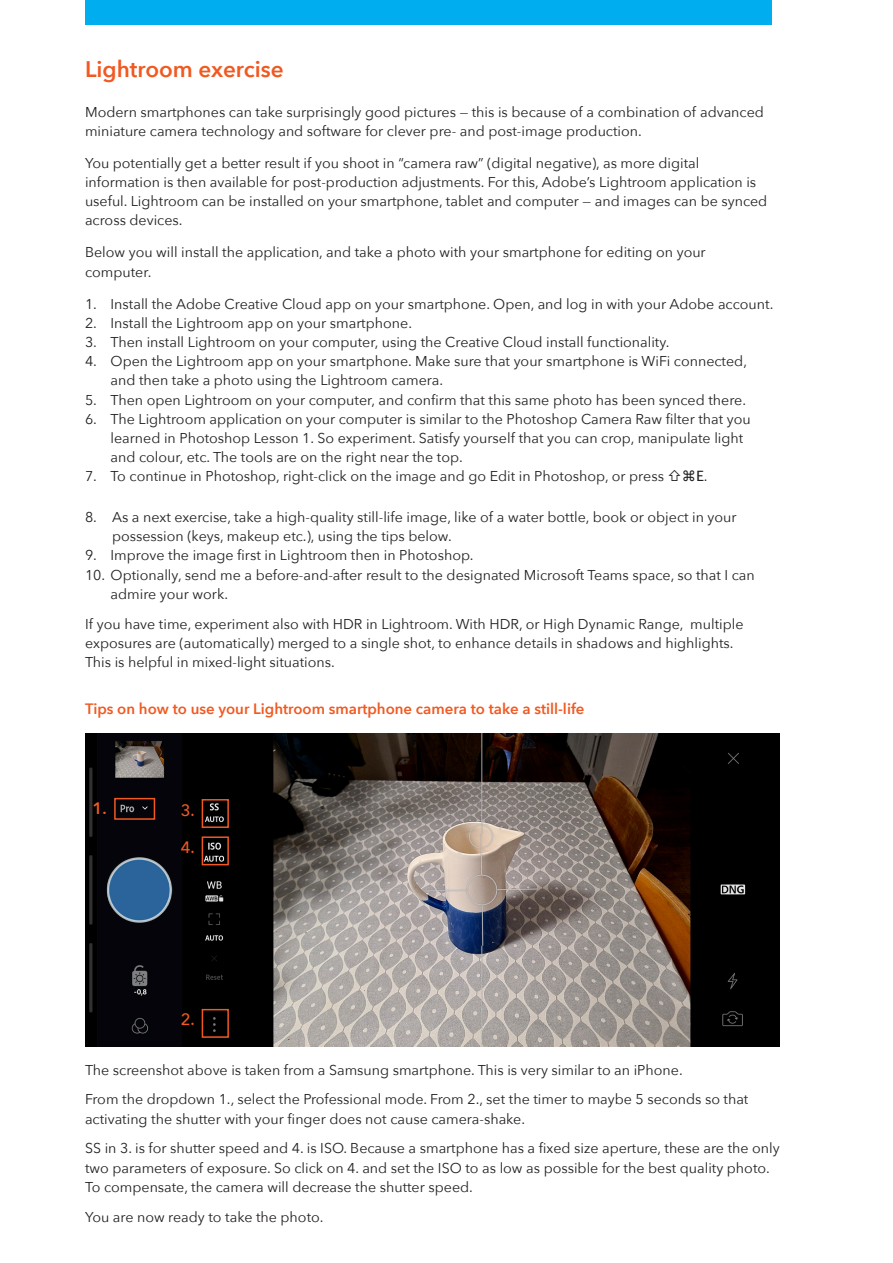
<style>
.page{position:relative;width:893px;height:1263px;background:#fff}
.page>*{position:absolute;margin:0;border:0;box-sizing:border-box;transform-origin:0 0}
.t1{font:600 22.5px "Avenir Next";color:#f15921}
.t2{font:500 16.5px "Avenir Next";color:#f15921}
.t3{font:600 16.5px "Avenir Next";color:#f15921}
.t4{font:600 15px "Avenir Next";color:#f15921}
.t5{font:14.25px/19.2px "Avenir Next";color:#231f20}
.s1{font-family:"Lucida Grande"}
</style>
<div class="page">
<div style="left:85px;top:0;width:687px;height:24px;background:#00aeef"></div>
<img style="left:85px;top:733px;width:695px;height:313px">
<div style="left:114px;top:798px;width:41px;height:22px;border:2px solid #f15921"></div>
<div style="left:202px;top:1009px;width:27px;height:29px;border:2px solid #f15921"></div>
<div style="left:202px;top:799px;width:27px;height:29px;border:2px solid #f15921"></div>
<div style="left:202px;top:836px;width:27px;height:29px;border:2px solid #f15921"></div>
<p class="t1" style="left:85px;top:49px;width:200px">Lightroom exercise</p>
<p class="t5" style="left:85px;top:102px;width:680px">Modern smartphones can take surprisingly good pictures — this is because of a combination of advanced miniature camera technology and software for clever pre- and post-image production.</p>
<p class="t5" style="left:85px;top:153px;width:684px">You potentially get a better result if you shoot in “camera raw” (digital negative), as more digital information is then available for post-production adjustments. For this, Adobe’s Lightroom application is useful. Lightroom can be installed on your smartphone, tablet and computer — and images can be synced across devices.</p>
<p class="t5" style="left:85px;top:242px;width:622px">Below you will install the application, and take a photo with your smartphone for editing on your computer.</p>
<p class="t5" style="left:85px;top:293px;width:690px">1. Install the Adobe Creative Cloud app on your smartphone. Open, and log in with your Adobe account.</p>
<p class="t5" style="left:85px;top:313px;width:328px">2. Install the Lightroom app on your smartphone.</p>
<p class="t5" style="left:85px;top:332px;width:586px">3. Then install Lightroom on your computer, using the Creative Cloud install functionality.</p>
<p class="t5" style="left:111px;top:351px;width:638px;text-indent:-26px">4. Open the Lightroom app on your smartphone. Make sure that your smartphone is WiFi connected, and then take a photo using the Lightroom camera.</p>
<p class="t5" style="left:85px;top:389px;width:663px">5. Then open Lightroom on your computer, and confirm that this same photo has been synced there.</p>
<p class="t5" style="left:111px;top:409px;width:642px;text-indent:-26px">6. The Lightroom application on your computer is similar to the Photoshop Camera Raw filter that you learned in Photoshop Lesson 1. So experiment. Satisfy yourself that you can crop, manipulate light and colour, etc. The tools are on the right near the top.</p>
<p class="t5" style="left:85px;top:466px;width:624px">7. To continue in Photoshop, right-click on the image and go Edit in Photoshop, or press <span class="s1">⇧⌘E</span>.</p>
<p class="t5" style="left:112px;top:507px;width:626px;text-indent:-27px">8. As a next exercise, take a high-quality still-life image, like of a water bottle, book or object in your possession (keys, makeup etc.), using the tips below.</p>
<p class="t5" style="left:85px;top:545px;width:390px">9. Improve the image first in Lightroom then in Photoshop.</p>
<p class="t5" style="left:111px;top:564px;width:646px;text-indent:-26px">10. Optionally, send me a before-and-after result to the designated Microsoft Teams space, so that I can admire your work.</p>
<p class="t5" style="left:85px;top:613px;width:660px">If you have time, experiment also with HDR in Lightroom. With HDR, or High Dynamic Range, multiple exposures are (automatically) merged to a single shot, to enhance details in shadows and highlights.<br>This is helpful in mixed-light situations.</p>
<p class="t4" style="left:85px;top:696px;width:501px">Tips on how to use your Lightroom smartphone camera to take a still-life</p>
<p class="t3" style="left:92px;top:794px;width:16px">1.</p>
<p class="t2" style="left:181px;top:796px;width:16px">3.</p>
<p class="t2" style="left:181px;top:833px;width:16px">4.</p>
<p class="t2" style="left:181px;top:1005px;width:16px">2.</p>
<p class="t5" style="left:85px;top:1059px;width:599px">The screenshot above is taken from a Samsung smartphone. This is very similar to an iPhone.</p>
<p class="t5" style="left:85px;top:1089px;width:665px">From the dropdown 1., select the Professional mode. From 2., set the timer to maybe 5 seconds so that activating the shutter with your finger does not cause camera-shake.</p>
<p class="t5" style="left:85px;top:1138px;width:696px">SS in 3. is for shutter speed and 4. is ISO. Because a smartphone has a fixed size aperture, these are the only two parameters of exposure. So click on 4. and set the ISO to as low as possible for the best quality photo.<br>To compensate, the camera will decrease the shutter speed.</p>
<p class="t5" style="left:85px;top:1206px;width:240px">You are now ready to take the photo.</p>
</div>
